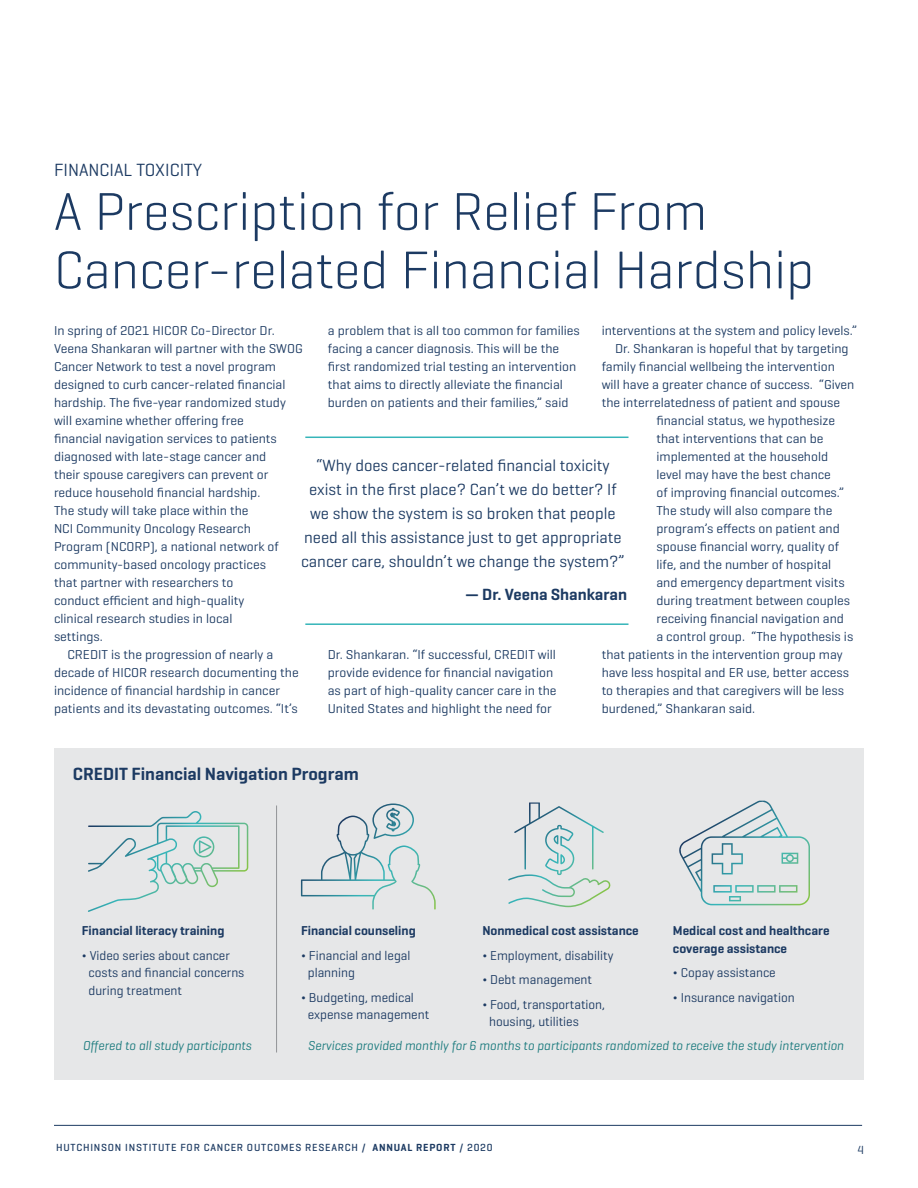
<style>
.page{position:relative;width:918px;height:1188px;background:#fff}
.page>*{position:absolute;margin:0;border:0;box-sizing:border-box;transform-origin:0 0}
.t1{font:300 54px/58.5px "Geogrotesque";color:#1c3a62}
.t2{font:600 18px "Geogrotesque";color:#1c3a62}
.t3{font:18px "Geogrotesque";color:#1c3a62}
.t4{font:16.5px/24px "Geogrotesque";color:#1c3a62;text-align:center}
.t5{font:600 16.5px "Geogrotesque";color:#1c3a62}
.t6{font:13.2px/18px "Geogrotesque";color:#1c3a62}
.t7{font:italic 13.2px "Geogrotesque";color:#1c7b7e}
.t8{font:600 13.2px/17.7px "Geogrotesque";color:#1c3a62}
.t9{font:12px "Geogrotesque";color:#1c3a62}
.t10{font:500 10.5px "Geogrotesque";letter-spacing:.075em;color:#1c3a62}
.s1{font-weight:600}
</style>
<div class="page">
<div style="left:54px;top:748px;width:810px;height:332px;background:#e6e7e8"></div>
<hr style="left:54px;top:1125px;width:808px;height:1px;background:#1c3a62">
<hr style="left:276px;top:806px;width:1px;height:247px;background:#939598">
<hr style="left:305px;top:437px;width:324px;height:1px;background:#35b5b9">
<hr style="left:305px;top:623px;width:324px;height:2px;background:#35b5b9">
<svg style="left:88px;top:812px;width:112px;height:100px"></svg>
<svg style="left:301px;top:804px;width:118px;height:105px"></svg>
<svg style="left:514px;top:802px;width:90px;height:73px"></svg>
<svg style="left:679px;top:801px;width:131px;height:104px"></svg>
<h2 class="t3" style="left:54px;top:158px;width:150px">FINANCIAL TOXICITY</h2>
<h1 class="t1" style="left:54px;top:180px;width:762px">A Prescription for Relief From<br>Cancer-related Financial Hardship</h1>
<p class="t6" style="left:602px;top:321px;width:257px">interventions at the system and policy levels.”</p>
<p class="t6" style="left:615px;top:339px;width:235px">Dr. Shankaran is hopeful that by targeting</p>
<p class="t6" style="left:602px;top:357px;width:235px">family financial wellbeing the intervention</p>
<p class="t6" style="left:602px;top:375px;width:254px">will have a greater chance of success. “Given</p>
<p class="t6" style="left:602px;top:393px;width:240px">the interrelatedness of patient and spouse</p>
<p class="t6" style="left:656px;top:411px;width:180px">financial status, we hypothesize</p>
<p class="t6" style="left:656px;top:429px;width:169px">that interventions that can be</p>
<p class="t6" style="left:656px;top:447px;width:173px">implemented at the household</p>
<p class="t6" style="left:656px;top:465px;width:176px">level may have the best chance</p>
<p class="t6" style="left:656px;top:483px;width:189px">of improving financial outcomes.”</p>
<p class="t6" style="left:656px;top:501px;width:177px">The study will also compare the</p>
<p class="t6" style="left:656px;top:519px;width:185px">program’s effects on patient and</p>
<p class="t6" style="left:656px;top:537px;width:184px">spouse financial worry, quality of</p>
<p class="t6" style="left:656px;top:555px;width:176px">life, and the number of hospital</p>
<p class="t6" style="left:656px;top:573px;width:190px">and emergency department visits</p>
<p class="t6" style="left:656px;top:591px;width:195px">during treatment between couples</p>
<p class="t6" style="left:656px;top:609px;width:189px">receiving financial navigation and</p>
<p class="t6" style="left:656px;top:627px;width:198px">a control group. “The hypothesis is</p>
<p class="t6" style="left:602px;top:645px;width:243px">that patients in the intervention group may</p>
<p class="t6" style="left:602px;top:663px;width:249px">have less hospital and ER use, better access</p>
<p class="t6" style="left:602px;top:681px;width:244px">to therapies and that caregivers will be less</p>
<p class="t6" style="left:602px;top:699px;width:155px">burdened,” Shankaran said.</p>
<p class="t6" style="left:328px;top:321px;width:254px">a problem that is all too common for families facing a cancer diagnosis. This will be the first randomized trial testing an intervention that aims to directly alleviate the financial burden on patients and their families,” said</p>
<p class="t6" style="left:54px;top:321px;width:222px">In spring of 2021 HICOR Co-Director Dr.</p>
<p class="t6" style="left:54px;top:339px;width:250px">Veena Shankaran will partner with the SWOG</p>
<p class="t6" style="left:54px;top:357px;width:224px">Cancer Network to test a novel program</p>
<p class="t6" style="left:54px;top:375px;width:233px">designed to curb cancer-related financial</p>
<p class="t6" style="left:54px;top:393px;width:233px">hardship. The five-year randomized study</p>
<p class="t6" style="left:54px;top:411px;width:191px">will examine whether offering free</p>
<p class="t6" style="left:54px;top:429px;width:224px">financial navigation services to patients</p>
<p class="t6" style="left:54px;top:447px;width:214px">diagnosed with late-stage cancer and</p>
<p class="t6" style="left:54px;top:465px;width:216px">their spouse caregivers can prevent or</p>
<p class="t6" style="left:54px;top:483px;width:208px">reduce household financial hardship.</p>
<p class="t6" style="left:54px;top:501px;width:196px">The study will take place within the</p>
<p class="t6" style="left:54px;top:519px;width:198px">NCI Community Oncology Research</p>
<p class="t6" style="left:54px;top:537px;width:226px">Program (NCORP), a national network of</p>
<p class="t6" style="left:54px;top:555px;width:213px">community-based oncology practices</p>
<p class="t6" style="left:54px;top:573px;width:181px">that partner with researchers to</p>
<p class="t6" style="left:54px;top:591px;width:192px">conduct efficient and high-quality</p>
<p class="t6" style="left:54px;top:609px;width:180px">clinical research studies in local</p>
<p class="t6" style="left:54px;top:627px;width:50px">settings.</p>
<p class="t6" style="left:68px;top:645px;width:207px">CREDIT is the progression of nearly a</p>
<p class="t6" style="left:54px;top:663px;width:246px">decade of HICOR research documenting the</p>
<p class="t6" style="left:54px;top:681px;width:228px">incidence of financial hardship in cancer</p>
<p class="t6" style="left:54px;top:699px;width:245px">patients and its devastating outcomes. “It’s</p>
<p class="t4" style="left:301px;top:453px;width:325px">“Why does cancer-related financial toxicity exist in the first place? Can’t we do better? If we show the system is so broken that people need all this assistance just to get appropriate cancer care, shouldn’t we change the system?”</p>
<p class="t5" style="left:465px;top:585px;width:163px">— Dr. Veena Shankaran</p>
<p class="t6" style="left:328px;top:645px;width:230px">Dr. Shankaran. “If successful, CREDIT will provide evidence for financial navigation as part of high-quality cancer care in the United States and highlight the need for</p>
<h2 class="t2" style="left:73px;top:763px;width:287px">CREDIT Financial Navigation Program</h2>
<p class="t8" style="left:82px;top:922px;width:144px">Financial literacy training</p>
<p class="t6" style="left:89px;top:946px;width:157px;text-indent:-7px">¬ Video series about cancer costs and financial concerns during treatment</p>
<p class="t8" style="left:301px;top:922px;width:116px">Financial counseling</p>
<p class="t6" style="left:308px;top:946px;width:104px;text-indent:-7px">¬ Financial and legal planning</p>
<p class="t6" style="left:308px;top:988px;width:123px;text-indent:-7px">¬ Budgeting, medical expense management</p>
<p class="t8" style="left:482px;top:922px;width:158px">Nonmedical cost assistance</p>
<p class="t6" style="left:482px;top:943px;width:133px;line-height:24.3px">¬ Employment, disability ¬ Debt management<br>¬ Food, transportation,</p>
<p class="t6" style="left:489px;top:1012px;width:91px">housing, utilities</p>
<p class="t8" style="left:673px;top:922px;width:158px">Medical cost and healthcare coverage assistance</p>
<p class="t6" style="left:673px;top:960px;width:123px;line-height:24.3px">¬ Copay assistance<br>¬ Insurance navigation</p>
<p class="t7" style="left:83px;top:1037px;width:170px">Offered to all study participants</p>
<p class="t7" style="left:308px;top:1037px;width:538px">Services provided monthly for 6 months to participants randomized to receive the study intervention</p>
<p class="t10" style="left:56px;top:1141px;width:438px">HUTCHINSON INSTITUTE FOR CANCER OUTCOMES RESEARCH / <span class="s1">ANNUAL REPORT</span> / 2020</p>
<p class="t9" style="left:857px;top:1142px;width:8px">4</p>
</div>
